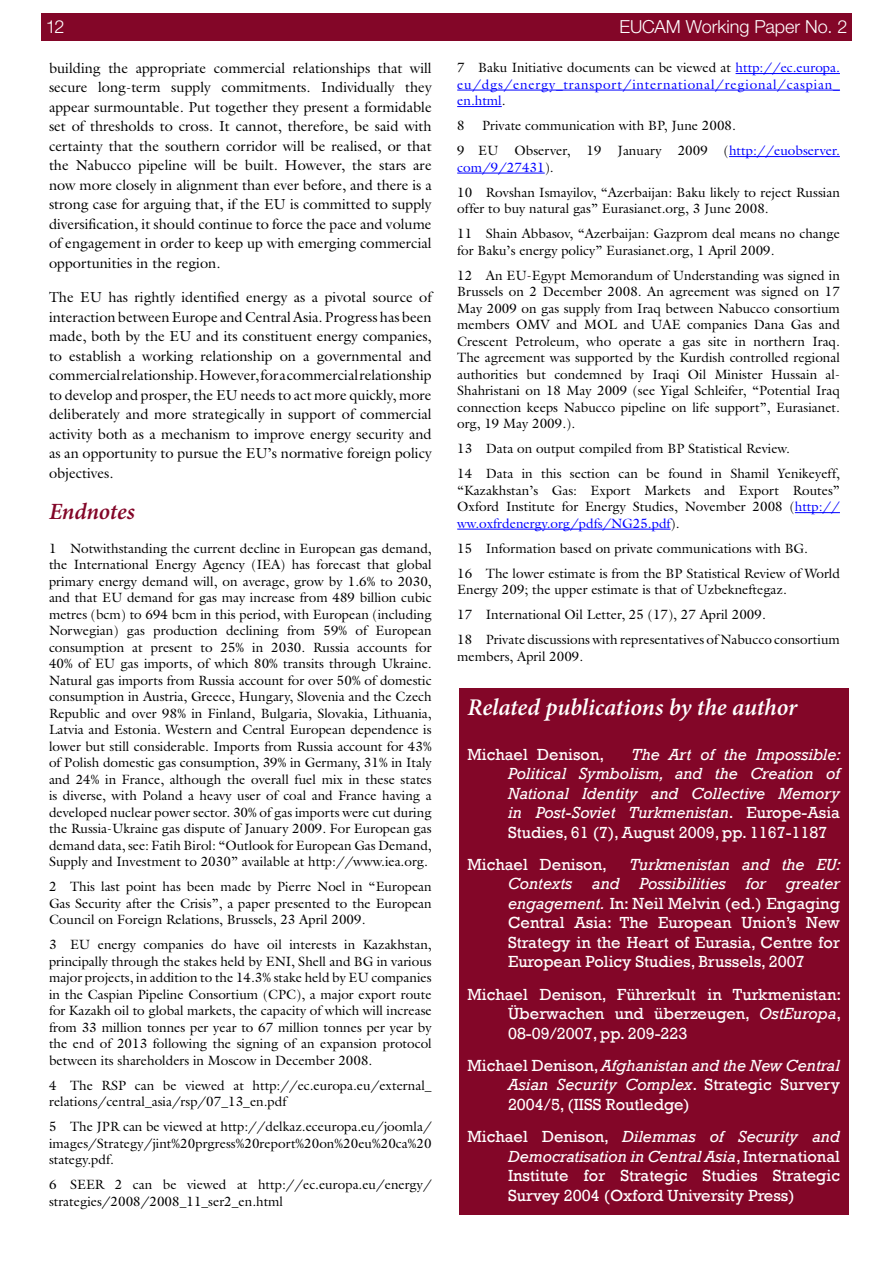
<style>
.page{position:relative;width:893px;height:1263px;background:#fff}
.page>*{position:absolute;margin:0;border:0;box-sizing:border-box;transform-origin:0 0}
.t1{font:italic 600 24px "Minion Pro";letter-spacing:-.005em;color:#fff}
.t2{font:italic 600 23.25px "Minion Pro";letter-spacing:-.01em;color:#830628}
.t3{font:300 18px "Helvetica Neue LT Std";color:#fff}
.t4{font:16.5px/19.5px "Rockwell";color:#fff;text-align:justify}
.t5{font:italic 16.5px/19.5px "Rockwell";color:#fff;text-align:justify}
.t6{font:14.55px/19.5px "Galliard Std";color:#000;text-align:justify}
.t7{font:13.5px/16.5px "Galliard Std";color:#000}
.t8{font:13.5px/16.5px "Galliard Std";letter-spacing:.055em;color:#00f;text-align:justify}
.s1{color:#000}
.s2{color:#00f}
.s3{font-style:normal}
.s4{font-style:italic}
</style>
<div class="page">
<div style="left:42px;top:14px;width:810px;height:26px;background:#830628"></div>
<hr style="left:736px;top:73px;width:104px;height:1px;background:#00f">
<hr style="left:457px;top:90px;width:383px;height:1px;background:#00f">
<hr style="left:457px;top:106px;width:45px;height:1px;background:#00f">
<hr style="left:729px;top:156px;width:111px;height:1px;background:#00f">
<hr style="left:457px;top:173px;width:88px;height:1px;background:#00f">
<hr style="left:795px;top:512px;width:45px;height:1px;background:#00f">
<hr style="left:457px;top:529px;width:214px;height:1px;background:#00f">
<div style="left:459px;top:688px;width:389px;height:527px;background:#830628"></div>
<h3 class="t3" style="left:46px;top:16px;width:20px">12</h3>
<h3 class="t3" style="left:620px;top:16px;width:229px">EUCAM Working Paper No. 2</h3>
<p class="t6" style="left:49px;top:58px;width:384px">building the appropriate commercial relationships that will secure long-term supply commitments. Individually they appear surmountable. Put together they present a formidable set of thresholds to cross. It cannot, therefore, be said with certainty that the southern corridor will be realised, or that the Nabucco pipeline will be built. However, the stars are now more closely in alignment than ever before, and there is a strong case for arguing that, if the EU is committed to supply diversification, it should continue to force the pace and volume of engagement in order to keep up with emerging commercial opportunities in the region.</p>
<p class="t6" style="left:49px;top:288px;width:384px">The EU has rightly identified energy as a pivotal source of interaction between Europe and Central Asia. Progress has been made, both by the EU and its constituent energy companies, to establish a working relationship on a governmental and commercial relationship. However, for a commercial relationship to develop and prosper, the EU needs to act more quickly, more deliberately and more strategically in support of commercial activity both as a mechanism to improve energy security and as an opportunity to pursue the EU’s normative foreign policy objectives.</p>
<h2 class="t2" style="left:49px;top:495px;width:87px">Endnotes</h2>
<p class="t7" style="left:49px;top:540px;width:384px;text-align:justify">1 Notwithstanding the current decline in European gas demand, the International Energy Agency (IEA) has forecast that global primary energy demand will, on average, grow by 1.6% to 2030, and that EU demand for gas may increase from 489 billion cubic metres (bcm) to 694 bcm in this period, with European (including Norwegian) gas production declining from 59% of European consumption at present to 25% in 2030. Russia accounts for 40% of EU gas imports, of which 80% transits through Ukraine.<br>Natural gas imports from Russia account for over 50% of domestic consumption in Austria, Greece, Hungary, Slovenia and the Czech Republic and over 98% in Finland, Bulgaria, Slovakia, Lithuania, Latvia and Estonia. Western and Central European dependence is lower but still considerable. Imports from Russia account for 43% of Polish domestic gas consumption, 39% in Germany, 31% in Italy and 24% in France, although the overall fuel mix in these states is diverse, with Poland a heavy user of coal and France having a developed nuclear power sector. 30% of gas imports were cut during the Russia-Ukraine gas dispute of January 2009. For European gas demand data, see: Fatih Birol: “Outlook for European Gas Demand, Supply and Investment to 2030” available at http://www.iea.org.</p>
<p class="t7" style="left:49px;top:878px;width:384px;text-align:justify">2 This last point has been made by Pierre Noel in “European Gas Security after the Crisis”, a paper presented to the European Council on Foreign Relations, Brussels, 23 April 2009.</p>
<p class="t7" style="left:49px;top:936px;width:384px;text-align:justify">3 EU energy companies do have oil interests in Kazakhstan, principally through the stakes held by ENI, Shell and BG in various major projects, in addition to the 14.3% stake held by EU companies in the Caspian Pipeline Consortium (CPC), a major export route for Kazakh oil to global markets, the capacity of which will increase from 33 million tonnes per year to 67 million tonnes per year by the end of 2013 following the signing of an expansion protocol between its shareholders in Moscow in December 2008.</p>
<p class="t7" style="left:49px;top:1077px;width:384px">4 The RSP can be viewed at http://ec.europa.eu/external_ relations/central_asia/rsp/07_13_en.pdf</p>
<p class="t7" style="left:49px;top:1118px;width:384px;text-align:justify">5 The JPR can be viewed at http://delkaz.eceuropa.eu/joomla/ images/Strategy/jint%20prgress%20report%20on%20eu%20ca%20 stategy.pdf.</p>
<p class="t7" style="left:49px;top:1176px;width:384px">6 SEER 2 can be viewed at http://ec.europa.eu/energy/ strategies/2008/2008_11_ser2_en.html</p>
<p class="t8" style="left:457px;top:59px;width:384px"><span class="s1">7 Baku Initiative documents can be viewed at</span> http://ec.europa. eu/dgs/energy_transport/international/regional/caspian_ en.html<span class="s1">.</span></p>
<p class="t7" style="left:457px;top:117px;width:9px">8</p>
<p class="t7" style="left:457px;top:113px;width:384px;line-height:25px;text-indent:25px">Private communication with BP, June 2008.<br>9 EU Observer, 19 January 2009 (<span class="s2">http://euobserver.</span></p>
<p class="t7" style="left:457px;top:154px;width:384px;line-height:25px"><span class="s2">com/9/27431</span>).<br>10 Rovshan Ismayilov, “Azerbaijan: Baku likely to reject Russian</p>
<p class="t7" style="left:457px;top:196px;width:384px;line-height:25px">offer to buy natural gas” Eurasianet.org, 3 June 2008.<br>11 Shain Abbasov, “Azerbaijan: Gazprom deal means no change</p>
<p class="t7" style="left:457px;top:237px;width:384px;line-height:25px">for Baku’s energy policy” Eurasianet.org, 1 April 2009.<br>12 An EU-Egypt Memorandum of Understanding was signed in</p>
<p class="t7" style="left:457px;top:283px;width:384px;text-align:justify">Brussels on 2 December 2008. An agreement was signed on 17<br>May 2009 on gas supply from Iraq between Nabucco consortium members OMV and MOL and UAE companies Dana Gas and Crescent Petroleum, who operate a gas site in northern Iraq.<br>The agreement was supported by the Kurdish controlled regional authorities but condemned by Iraqi Oil Minister Hussain al-Shahristani on 18 May 2009 (see Yigal Schleifer, “Potential Iraq connection keeps Nabucco pipeline on life support”, Eurasianet. org, 19 May 2009.).</p>
<p class="t7" style="left:457px;top:436px;width:384px;line-height:25px">13 Data on output compiled from BP Statistical Review.<br>14 Data in this section can be found in Shamil Yenikeyeff,</p>
<p class="t7" style="left:457px;top:482px;width:384px;text-align:justify">“Kazakhstan’s Gas: Export Markets and Export Routes” Oxford Institute for Energy Studies, November 2008 (<span class="s2">http:// ww.oxfrdenergy.org/pdfs/NG25.pdf</span>).</p>
<p class="t7" style="left:457px;top:535px;width:384px;line-height:25px">15 Information based on private communications with BG.<br>16 The lower estimate is from the BP Statistical Review of World</p>
<p class="t7" style="left:457px;top:577px;width:384px;line-height:25px">Energy 209; the upper estimate is that of Uzbekneftegaz.<br>17 International Oil Letter, 25 (17), 27 April 2009.<br>18 Private discussions with representatives of Nabucco consortium</p>
<p class="t7" style="left:457px;top:648px;width:128px">members, April 2009.</p>
<h1 class="t1" style="left:468px;top:690px;width:331px">Related publications by the author</h1>
<p class="t4" style="left:468px;top:744px;width:138px">Michael Denison,</p>
<p class="t5" style="left:508px;top:744px;width:335px;text-indent:124px">The Art of the Impossible:<br>Political Symbolism, and the Creation of National Identity and Collective Memory in Post-Soviet Turkmenistan<span class="s3">. Europe-Asia Studies, 61 (7), August 2009, pp. 1167-1187</span></p>
<p class="t4" style="left:468px;top:855px;width:141px">Michael Denison,</p>
<p class="t4" style="left:508px;top:855px;width:335px;text-indent:122px"><span class="s4">Turkmenistan and the EU:<br>Contexts and Possibilities for greater engagement.</span> In: Neil Melvin (ed.) Engaging Central Asia: The European Union’s New Strategy in the Heart of Eurasia, Centre for European Policy Studies, Brussels, 2007</p>
<p class="t4" style="left:508px;top:984px;width:335px;text-indent:-41px">Michael Denison, Führerkult in Turkmenistan:<br>Überwachen und überzeugen, <span class="s4">OstEuropa</span>, 08-09/2007, pp. 209-223</p>
<p class="t4" style="left:508px;top:1056px;width:333px;text-indent:-40px">Michael Denison, <span class="s4">Afghanistan and the New Central Asian Security Complex</span>. Strategic Survery 2004/5, (IISS Routledge)</p>
<p class="t4" style="left:508px;top:1127px;width:333px;text-indent:-40px">Michael Denison, <span class="s4">Dilemmas of Security and Democratisation in Central Asia</span>, International Institute for Strategic Studies Strategic Survey 2004 (Oxford University Press)</p>
</div>
